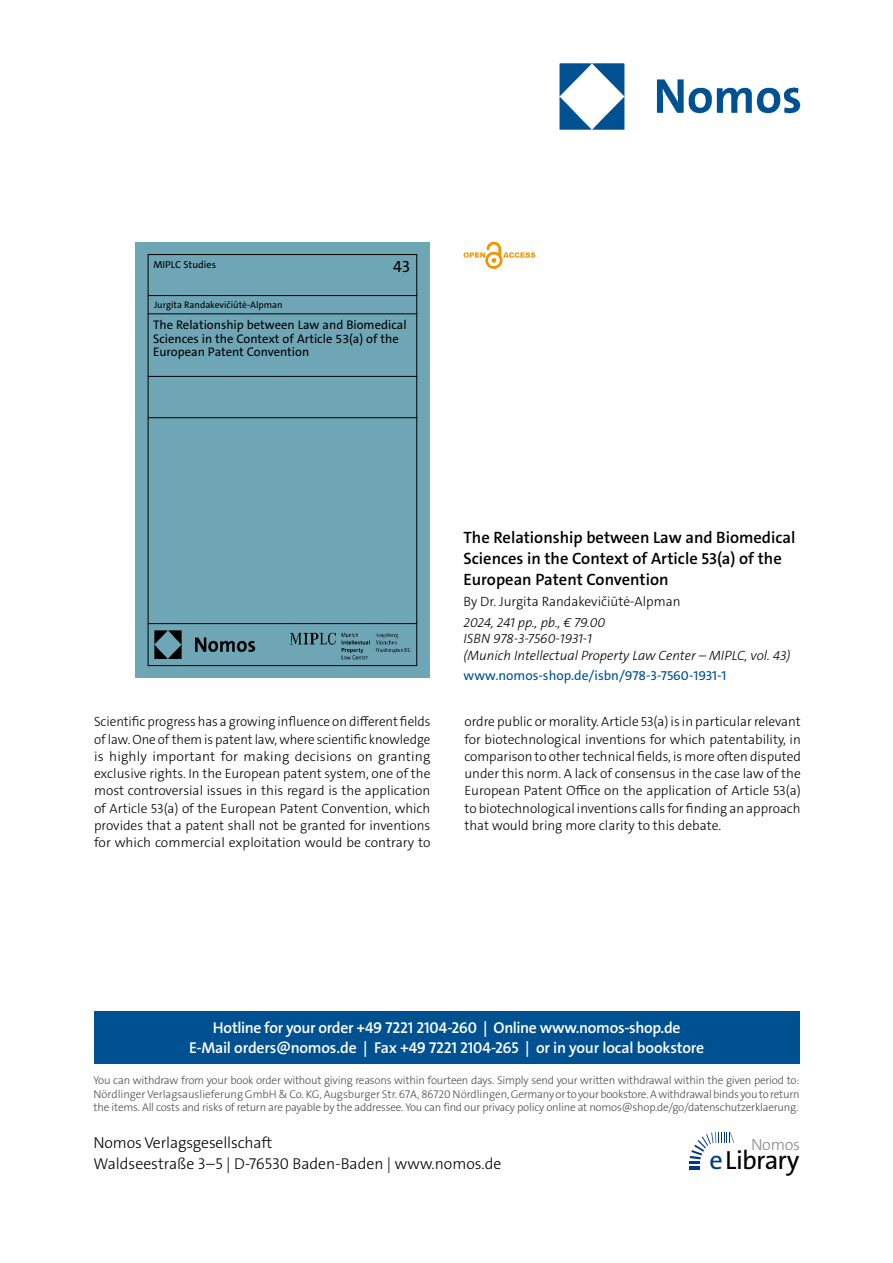
<style>
.page{position:relative;width:893px;height:1263px;background:#fff}
.page>*{position:absolute;margin:0;border:0;box-sizing:border-box;transform-origin:0 0}
.t1{font:26.4px "The Sans Os F";letter-spacing:-.03em;color:#000}
.t2{font:600 16.5px/21px "The Sans C5";color:#000}
.t3{font:16.35px "The Sans C5";color:#000}
.t4{font:300 16.2px "The Sans Os F";letter-spacing:-.02em;color:#87888a}
.t5{font:600 15.75px/21px "The Sans Os F";letter-spacing:-.02em;color:#fff;text-align:center}
.t6{font:300 15.75px/21px "The Sans Os F";color:#000}
.t7{font:300 13.5px/17.2px "The Sans C5";color:#000;text-align:justify}
.t8{font:italic 300 13.5px/16.5px "The Sans C5";color:#000}
.t9{font:13.5px "The Sans C5";color:#005192}
.t10{font:12.6px/13.5px "The Sans C5";color:#000}
.t11{font:300 11.25px/13.5px "The Sans Os F";letter-spacing:-.02em;color:#4b4b4d;text-align:justify}
.t12{font:10.2px "The Sans C5";color:#000}
.t13{font:9.45px "The Sans C5";color:#000}
.s1{color:#003882}
</style>
<div class="page">
<div style="left:94px;top:1011px;width:705px;height:52px;background:#005192"></div>
<hr style="left:689px;top:1166px;width:11px;height:4px;background:#003882">
<svg style="left:689px;top:1132px;width:45px;height:32px"></svg>
<img style="left:559px;top:63px;width:242px;height:67px">
<div style="left:135px;top:242px;width:295px;height:435px;background:#6fa6b6"></div>
<div style="left:148px;top:254px;width:269px;height:412px;border:1px solid #000"></div>
<hr style="left:148px;top:295px;width:269px;height:1px;background:#000">
<hr style="left:148px;top:313px;width:269px;height:1px;background:#000">
<hr style="left:148px;top:376px;width:269px;height:1px;background:#000">
<hr style="left:148px;top:417px;width:269px;height:1px;background:#000">
<hr style="left:148px;top:623px;width:269px;height:1px;background:#000">
<img style="left:289px;top:632px;width:122px;height:28px">
<img style="left:155px;top:631px;width:101px;height:27px">
<svg style="left:463px;top:241px;width:72px;height:28px"></svg>
<p class="t12" style="left:154px;top:257px;width:64px">MIPLC Studies</p>
<p class="t13" style="left:154px;top:299px;width:130px">Jurgita Randakevičiūtė-Alpman</p>
<p class="t3" style="left:393px;top:256px;width:18px">43</p>
<p class="t10" style="left:153px;top:318px;width:255px">The Relationship between Law and Biomedical<br>Sciences in the Context of Article 53(a) of the<br>European Patent Convention</p>
<p class="t2" style="left:463px;top:527px;width:334px">The Relationship between Law and Biomedical<br>Sciences in the Context of Article 53(a) of the<br>European Patent Convention</p>
<p class="t7" style="left:463px;top:593px;width:219px">By Dr. Jurgita Randakevičiūtė-Alpman</p>
<p class="t8" style="left:463px;top:614px;width:328px">2024, 241 pp., pb., € 79.00<br>ISBN 978-3-7560-1931-1<br>(Munich Intellectual Property Law Center – MIPLC, vol. 43)</p>
<p class="t9" style="left:463px;top:667px;width:265px">www.nomos-shop.de/isbn/978-3-7560-1931-1</p>
<p class="t7" style="left:94px;top:713px;width:338px">Scientific progress has a growing influence on different fields of law. One of them is patent law, where scientific knowledge is highly important for making decisions on granting exclusive rights. In the European patent system, one of the most controversial issues in this regard is the application of Article 53(a) of the European Patent Convention, which provides that a patent shall not be granted for inventions for which commercial exploitation would be contrary to</p>
<p class="t7" style="left:464px;top:713px;width:338px">ordre public or morality. Article 53(a) is in particular relevant for biotechnological inventions for which patentability, in comparison to other technical fields, is more often disputed under this norm. A lack of consensus in the case law of the European Patent Office on the application of Article 53(a) to biotechnological inventions calls for finding an approach that would bring more clarity to this debate.</p>
<p class="t5" style="left:189px;top:1017px;width:517px">Hotline for your order +49 7221 2104-260 | Online www.nomos-shop.de<br>E-Mail orders@nomos.de | Fax +49 7221 2104-265 | or in your local bookstore</p>
<p class="t11" style="left:94px;top:1074px;width:708px">You can withdraw from your book order without giving reasons within fourteen days. Simply send your written withdrawal within the given period to:<br>Nördlinger Verlagsauslieferung GmbH &amp; Co. KG, Augsburger Str. 67A, 86720 Nördlingen, Germany or to your bookstore. A withdrawal binds you to return the items. All costs and risks of return are payable by the addressee. You can find our privacy policy online at nomos@shop.de/go/datenschutzerklaerung.</p>
<p class="t6" style="left:94px;top:1133px;width:409px">Nomos Verlagsgesellschaft<br>Waldseestraße 3–5 | D-76530 Baden-Baden | www.nomos.de</p>
<p class="t4" style="left:751px;top:1134px;width:51px">Nomos</p>
<h1 class="t1" style="left:709px;top:1150px;width:91px"><span class="s1">e</span>Library</h1>
</div>
